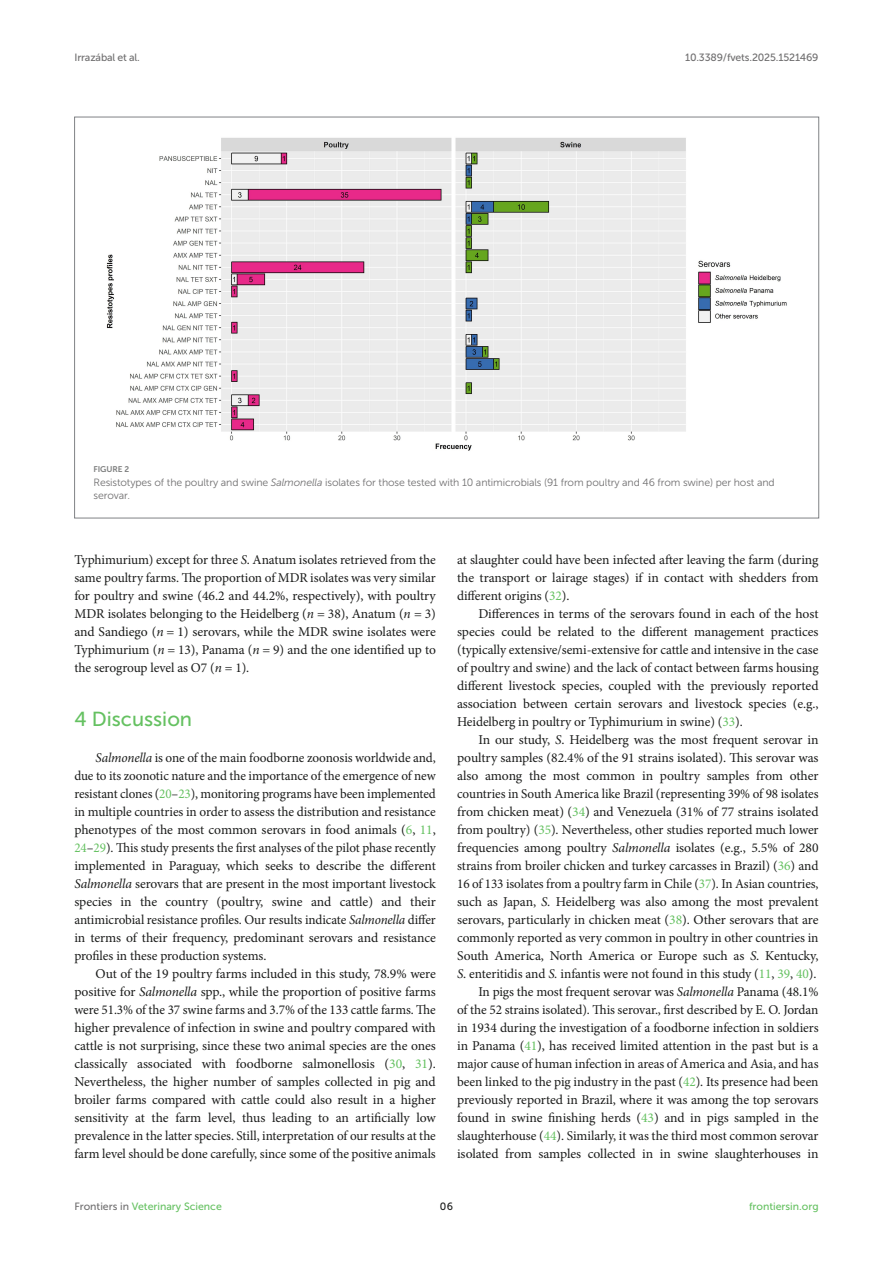
<style>
.page{position:relative;width:893px;height:1263px;background:#fff}
.page>*{position:absolute;margin:0;border:0;box-sizing:border-box;transform-origin:0 0}
.HEAD_1{font:20.25px "Museo Sans 500";color:#65c161}
.TEXT{font:13.5px/18px "Minion Pro";letter-spacing:-.005em;color:#1b1c1b;text-align:justify}
.FIG_LEG{font:10.5px/13.5px "Museo Sans 300";letter-spacing:-.01em;color:#706f70}
.t1{font:10.5px "Museo Sans 500";color:#65c161}
.t2{font:10.5px "Museo Sans 500";letter-spacing:-.015em;color:#706f70}
.t3{font:10.5px "Museo Sans 500";color:#1b1c1b}
.FIG_HD{font:8.25px "Museo Sans 700";letter-spacing:-.01em;color:#7e7f7f}
.s1{font-style:italic}
.s2{color:#65c161}
.s3{color:#706f70}
</style>
<div class="page">
<img style="left:106px;top:138px;width:681px;height:313px">
<p class="t2" style="left:74px;top:51px;width:67px">Irrazábal et al.</p>
<p class="t2" style="left:685px;top:51px;width:135px">10.3389/fvets.2025.1521469</p>
<p class="FIG_HD" style="left:94px;top:465px;width:37px">FIGURE 2</p>
<p class="FIG_LEG" style="left:94px;top:475px;width:683px">Resistotypes of the poultry and swine <span class="s1">Salmonella</span> isolates for those tested with 10 antimicrobials (91 from poultry and 46 from swine) per host and serovar.</p>
<p class="TEXT" style="left:74px;top:551px;width:363px">Typhimurium) except for three <span class="s1">S</span>. Anatum isolates retrieved from the same poultry farms. The proportion of MDR isolates was very similar for poultry and swine (46.2 and 44.2%, respectively), with poultry MDR isolates belonging to the Heidelberg (<span class="s1">n</span> = 38), Anatum (<span class="s1">n</span> = 3) and Sandiego (<span class="s1">n</span> = 1) serovars, while the MDR swine isolates were Typhimurium (<span class="s1">n</span> = 13), Panama (<span class="s1">n</span> = 9) and the one identified up to the serogroup level as O7 (<span class="s1">n</span> = 1).</p>
<p class="HEAD_1" style="left:74px;top:708px;width:119px">4 Discussion</p>
<p class="TEXT" style="left:74px;top:749px;width:363px;text-indent:21px"><span class="s1">Salmonella</span> is one of the main foodborne zoonosis worldwide and, due to its zoonotic nature and the importance of the emergence of new resistant clones (<span class="s2">20</span>–<span class="s2">23</span>), monitoring programs have been implemented in multiple countries in order to assess the distribution and resistance phenotypes of the most common serovars in food animals (<span class="s2">6</span>, <span class="s2">11</span>, <span class="s2">24</span>–<span class="s2">29</span>). This study presents the first analyses of the pilot phase recently implemented in Paraguay, which seeks to describe the different <span class="s1">Salmonella</span> serovars that are present in the most important livestock species in the country (poultry, swine and cattle) and their antimicrobial resistance profiles. Our results indicate <span class="s1">Salmonella</span> differ in terms of their frequency, predominant serovars and resistance profiles in these production systems.</p>
<p class="TEXT" style="left:74px;top:965px;width:363px;text-indent:21px">Out of the 19 poultry farms included in this study, 78.9% were positive for <span class="s1">Salmonella</span> spp., while the proportion of positive farms were 51.3% of the 37 swine farms and 3.7% of the 133 cattle farms. The higher prevalence of infection in swine and poultry compared with cattle is not surprising, since these two animal species are the ones classically associated with foodborne salmonellosis (<span class="s2">30</span>, <span class="s2">31</span>).<br>Nevertheless, the higher number of samples collected in pig and broiler farms compared with cattle could also result in a higher sensitivity at the farm level, thus leading to an artificially low prevalence in the latter species. Still, interpretation of our results at the farm level should be done carefully, since some of the positive animals</p>
<p class="TEXT" style="left:457px;top:551px;width:363px">at slaughter could have been infected after leaving the farm (during the transport or lairage stages) if in contact with shedders from different origins (<span class="s2">32</span>).</p>
<p class="TEXT" style="left:457px;top:605px;width:363px;text-indent:21px">Differences in terms of the serovars found in each of the host species could be related to the different management practices (typically extensive/semi-extensive for cattle and intensive in the case of poultry and swine) and the lack of contact between farms housing different livestock species, coupled with the previously reported association between certain serovars and livestock species (e.g., Heidelberg in poultry or Typhimurium in swine) (<span class="s2">33</span>).</p>
<p class="TEXT" style="left:457px;top:731px;width:363px;text-indent:21px">In our study, <span class="s1">S</span>. Heidelberg was the most frequent serovar in poultry samples (82.4% of the 91 strains isolated). This serovar was also among the most common in poultry samples from other countries in South America like Brazil (representing 39% of 98 isolates from chicken meat) (<span class="s2">34</span>) and Venezuela (31% of 77 strains isolated from poultry) (<span class="s2">35</span>). Nevertheless, other studies reported much lower frequencies among poultry <span class="s1">Salmonella</span> isolates (e.g., 5.5% of 280 strains from broiler chicken and turkey carcasses in Brazil) (<span class="s2">36</span>) and 16 of 133 isolates from a poultry farm in Chile (<span class="s2">37</span>). In Asian countries, such as Japan, <span class="s1">S.</span> Heidelberg was also among the most prevalent serovars, particularly in chicken meat (<span class="s2">38</span>). Other serovars that are commonly reported as very common in poultry in other countries in South America, North America or Europe such as <span class="s1">S.</span> Kentucky, <span class="s1">S</span>. enteritidis and <span class="s1">S.</span> infantis were not found in this study (<span class="s2">11</span>, <span class="s2">39</span>, <span class="s2">40</span>).</p>
<p class="TEXT" style="left:457px;top:983px;width:363px;text-indent:21px">In pigs the most frequent serovar was <span class="s1">Salmonella</span> Panama (48.1% of the 52 strains isolated). This serovar., first described by E. O. Jordan in 1934 during the investigation of a foodborne infection in soldiers in Panama (<span class="s2">41</span>), has received limited attention in the past but is a major cause of human infection in areas of America and Asia, and has been linked to the pig industry in the past (<span class="s2">42</span>). Its presence had been previously reported in Brazil, where it was among the top serovars found in swine finishing herds (<span class="s2">43</span>) and in pigs sampled in the slaughterhouse (<span class="s2">44</span>). Similarly, it was the third most common serovar isolated from samples collected in in swine slaughterhouses in</p>
<p class="t1" style="left:74px;top:1200px;width:149px"><span class="s3">Frontiers in</span> Veterinary Science</p>
<p class="t3" style="left:440px;top:1200px;width:15px">06</p>
<p class="t1" style="left:749px;top:1200px;width:71px">frontiersin.org</p>
</div>
